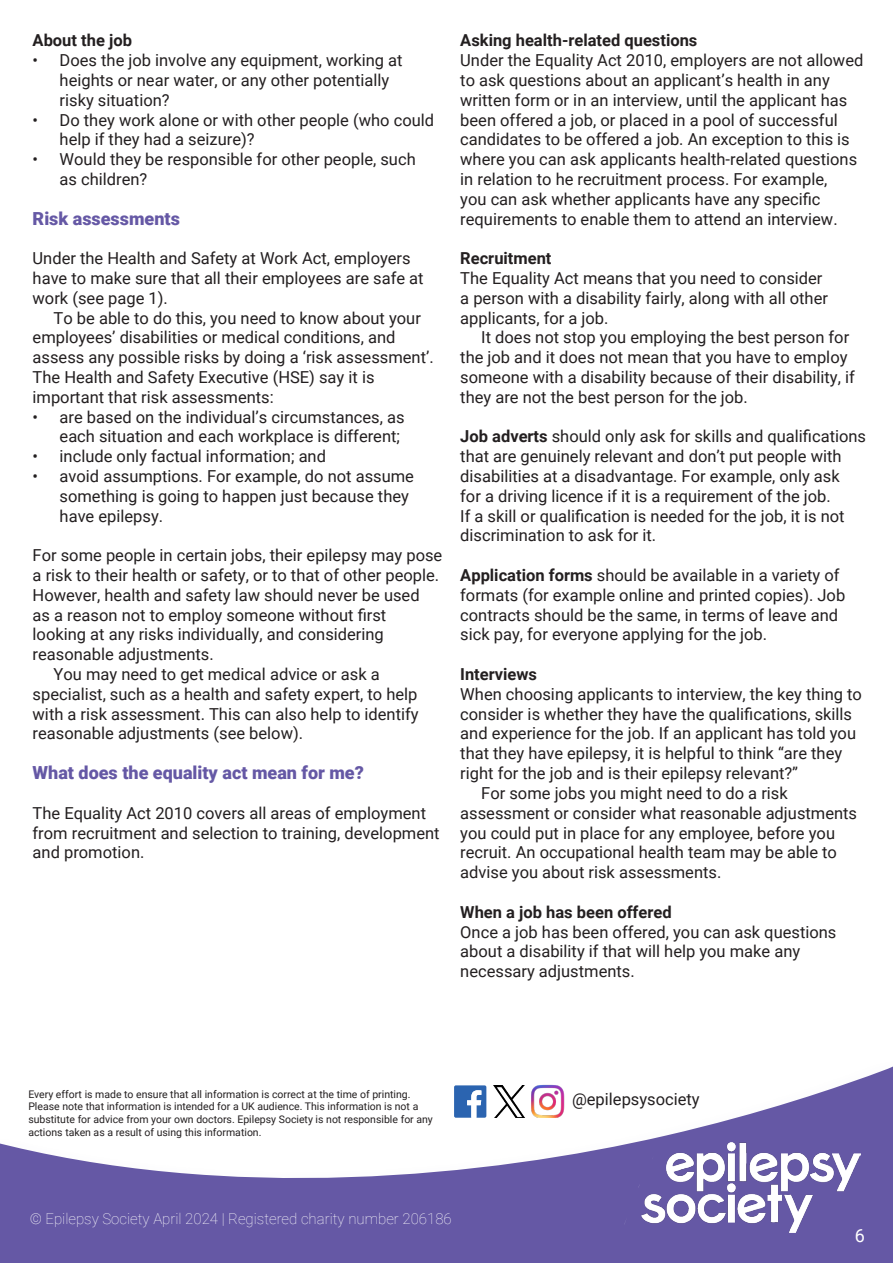
<style>
.page{position:relative;width:893px;height:1263px;background:#fff}
.page>*{position:absolute;margin:0;border:0;box-sizing:border-box;transform-origin:0 0}
.t1{font:900 18px "Roboto";color:#6558a5}
.t2{font:18px "Roboto";color:#fff}
.t3{font:16.5px/19.8px "Roboto";color:#231f20}
.t4{font:700 16.5px "Roboto";color:#231f20}
.t5{font:100 15px "Roboto";color:#fff}
.t6{font:10.5px/12.6px "Roboto";color:#231f20}
.s1{font-weight:700}
</style>
<div class="page">
<svg style="left:0;top:1066px;width:893px;height:197px;fill:#6558a5"></svg>
<img style="left:642px;top:1143px;width:218px;height:89px">
<img style="left:531px;top:1084px;width:33px;height:34px">
<svg style="left:454px;top:1085px;width:32px;height:33px"></svg>
<img style="left:493px;top:1085px;width:33px;height:33px">
<p class="t4" style="left:33px;top:29px;width:101px">About the job</p>
<p class="t3" style="left:60px;top:50px;width:345px;text-indent:-27px">• Does the job involve any equipment, working at heights or near water, or any other potentially risky situation?</p>
<p class="t3" style="left:60px;top:109px;width:376px;text-indent:-27px">• Do they work alone or with other people (who could help if they had a seizure)?</p>
<p class="t3" style="left:60px;top:149px;width:358px;text-indent:-27px">• Would they be responsible for other people, such as children?</p>
<p class="t1" style="left:33px;top:206px;width:149px">Risk assessments</p>
<p class="t3" style="left:33px;top:248px;width:392px">Under the Health and Safety at Work Act, employers have to make sure that all their employees are safe at work (see page 1).</p>
<p class="t3" style="left:33px;top:307px;width:403px;text-indent:21px">To be able to do this, you need to know about your employees’ disabilities or medical conditions, and assess any possible risks by doing a ‘risk assessment’.<br>The Health and Safety Executive (HSE) say it is important that risk assessments:</p>
<p class="t3" style="left:33px;top:406px;width:374px;text-align:right">• are based on the individual’s circumstances, as each situation and each workplace is different;</p>
<p class="t3" style="left:33px;top:446px;width:295px">• include only factual information; and</p>
<p class="t3" style="left:60px;top:466px;width:356px;text-indent:-27px">• avoid assumptions. For example, do not assume something is going to happen just because they have epilepsy.</p>
<p class="t3" style="left:33px;top:545px;width:411px">For some people in certain jobs, their epilepsy may pose</p>
<p class="t3" style="left:33px;top:565px;width:408px">a risk to their health or safety, or to that of other people.</p>
<p class="t3" style="left:33px;top:584px;width:389px">However, health and safety law should never be used</p>
<p class="t3" style="left:33px;top:604px;width:355px">as a reason not to employ someone without first</p>
<p class="t3" style="left:33px;top:624px;width:353px">looking at any risks individually, and considering</p>
<p class="t3" style="left:33px;top:644px;width:183px">reasonable adjustments.</p>
<p class="t3" style="left:54px;top:664px;width:328px">You may need to get medical advice or ask a</p>
<p class="t3" style="left:33px;top:683px;width:386px">specialist, such as a health and safety expert, to help</p>
<p class="t3" style="left:33px;top:703px;width:388px">with a risk assessment. This can also help to identify</p>
<p class="t3" style="left:33px;top:723px;width:272px">reasonable adjustments (see below).</p>
<p class="t1" style="left:33px;top:760px;width:333px">What does the equality act mean for me?</p>
<p class="t3" style="left:33px;top:802px;width:409px">The Equality Act 2010 covers all areas of employment from recruitment and selection to training, development and promotion.</p>
<p class="t4" style="left:460px;top:29px;width:239px">Asking health-related questions</p>
<p class="t3" style="left:460px;top:50px;width:405px">Under the Equality Act 2010, employers are not allowed to ask questions about an applicant’s health in any written form or in an interview, until the applicant has been offered a job, or placed in a pool of successful candidates to be offered a job. An exception to this is where you can ask applicants health-related questions in relation to he recruitment process. For example,<br>you can ask whether applicants have any specific requirements to enable them to attend an interview.</p>
<p class="t4" style="left:460px;top:247px;width:93px">Recruitment</p>
<p class="t3" style="left:460px;top:268px;width:369px">The Equality Act means that you need to consider a person with a disability fairly, along with all other applicants, for a job.</p>
<p class="t3" style="left:460px;top:327px;width:396px;text-indent:21px">It does not stop you employing the best person for the job and it does not mean that you have to employ someone with a disability because of their disability, if they are not the best person for the job.</p>
<p class="t3" style="left:460px;top:426px;width:407px"><span class="s1">Job adverts</span> should only ask for skills and qualifications that are genuinely relevant and don’t put people with disabilities at a disadvantage. For example, only ask<br>for a driving licence if it is a requirement of the job.<br>If a skill or qualification is needed for the job, it is not discrimination to ask for it.</p>
<p class="t3" style="left:460px;top:565px;width:386px"><span class="s1">Application forms</span> should be available in a variety of formats (for example online and printed copies). Job contracts should be the same, in terms of leave and sick pay, for everyone applying for the job.</p>
<p class="t4" style="left:460px;top:663px;width:78px">Interviews</p>
<p class="t3" style="left:460px;top:683px;width:403px">When choosing applicants to interview, the key thing to</p>
<p class="t3" style="left:460px;top:703px;width:393px">consider is whether they have the qualifications, skills</p>
<p class="t3" style="left:460px;top:723px;width:397px">and experience for the job. If an applicant has told you</p>
<p class="t3" style="left:460px;top:743px;width:383px">that they have epilepsy, it is helpful to think “are they</p>
<p class="t3" style="left:460px;top:763px;width:339px">right for the job and is their epilepsy relevant?”</p>
<p class="t3" style="left:481px;top:782px;width:308px">For some jobs you might need to do a risk</p>
<p class="t3" style="left:460px;top:802px;width:398px">assessment or consider what reasonable adjustments</p>
<p class="t3" style="left:460px;top:822px;width:376px">you could put in place for any employee, before you</p>
<p class="t3" style="left:460px;top:842px;width:378px">recruit. An occupational health team may be able to</p>
<p class="t3" style="left:460px;top:862px;width:263px">advise you about risk assessments.</p>
<p class="t4" style="left:460px;top:900px;width:213px">When a job has been offered</p>
<p class="t3" style="left:460px;top:921px;width:378px">Once a job has been offered, you can ask questions about a disability if that will help you make any necessary adjustments.</p>
<p class="t6" style="left:28px;top:1087px;width:406px">Every effort is made to ensure that all information is correct at the time of printing.<br>Please note that information is intended for a UK audience. This information is not a substitute for advice from your own doctors. Epilepsy Society is not responsible for any actions taken as a result of using this information.</p>
<p class="t3" style="left:572px;top:1089px;width:129px">@epilepsysociety</p>
<p class="t5" style="left:30px;top:1208px;width:423px">© Epilepsy Society April 2024 | Registered charity number 206186</p>
<p class="t2" style="left:855px;top:1223px;width:12px">6</p>
</div>
